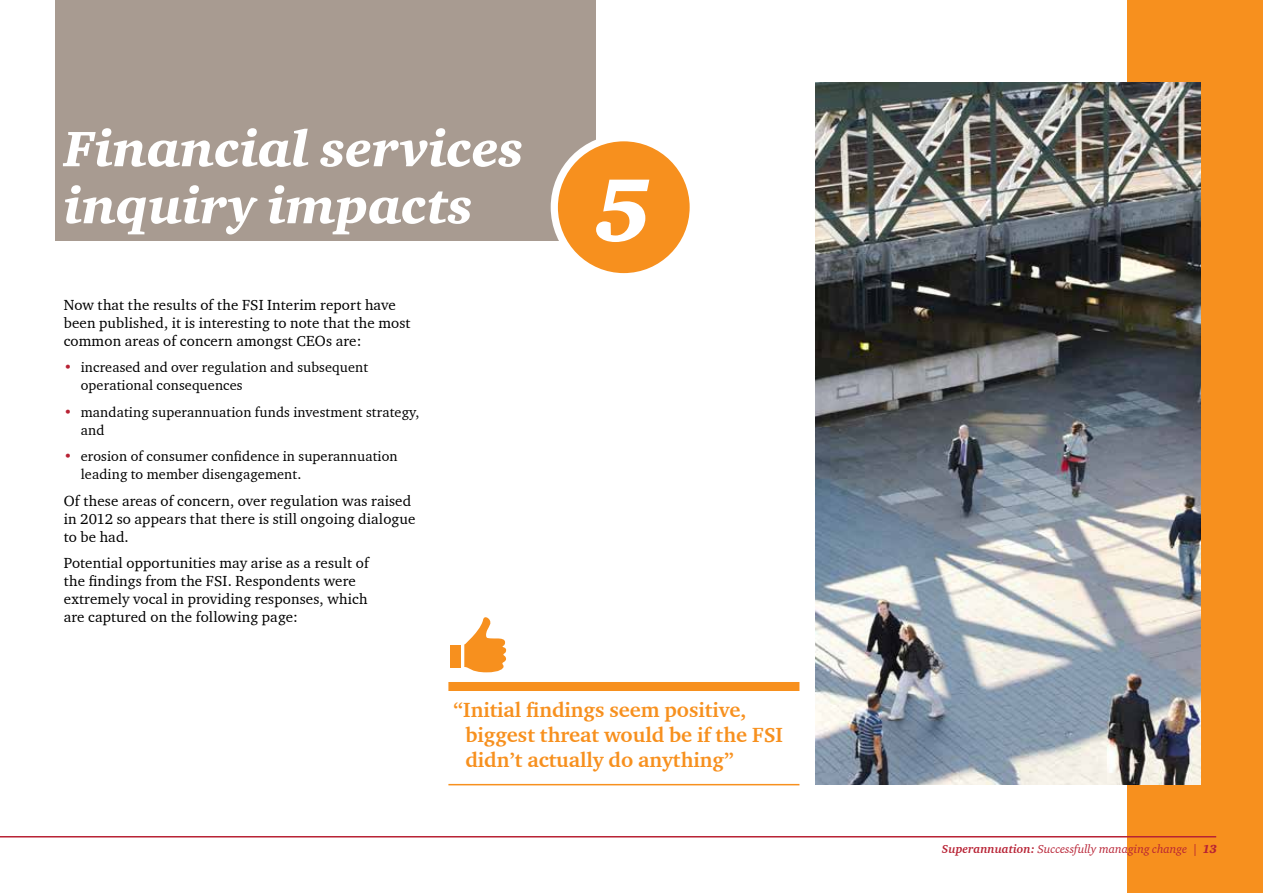
<style>
.page{position:relative;width:1263px;height:893px;background:#fff}
.page>*{position:absolute;margin:0;border:0;box-sizing:border-box;transform-origin:0 0}
.t1{font:91.2px "Charter ITC Blac Ital";color:#fff}
.t2{font:51px/57px "Charter ITC Blac Ital";color:#fff}
.t3{font:700 21px/25.2px "Charter ITC";color:#f7901e}
.t4{font:15px/18px "Charter ITC";letter-spacing:.01em;color:#000}
.t5{font:14.25px/18px "Charter ITC";letter-spacing:.01em;color:#000}
.t6{font:italic 12px "Charter ITC";color:#b82234}
.s1{color:#b82234}
.s2{font-weight:700}
.s3{font-style:normal}
.s4{font-family:"Charter ITC Blac Ital";font-style:normal}
</style>
<div class="page">
<div style="left:1128px;top:0;width:135px;height:893px;background:#f7901e"></div>
<div style="left:55px;top:0;width:540px;height:240px;background:#a89b91"></div>
<div style="left:448px;top:682px;width:351px;height:9px;background:#f7901e"></div>
<hr style="left:448px;top:784px;width:351px;height:1px;background:#f7901e">
<div style="left:554px;top:138px;width:139px;height:139px;background:#f7901e;border-radius:50%"></div>
<div style="left:551px;top:134px;width:146px;height:146px;border:7px solid #fff;border-radius:50%"></div>
<svg style="left:464px;top:617px;width:42px;height:55px"></svg>
<div style="left:450px;top:645px;width:10px;height:22px;background:#f7901e"></div>
<img style="left:815px;top:83px;width:385px;height:701px">
<hr style="left:0;top:836px;width:1216px;height:1px;background:#b82234">
<h2 class="t2" style="left:64px;top:120px;width:461px">Financial services inquiry impacts</h2>
<p class="t4" style="left:64px;top:295px;width:348px">Now that the results of the FSI Interim report have been published, it is interesting to note that the most common areas of concern amongst CEOs are:</p>
<p class="t5" style="left:81px;top:358px;width:289px;text-indent:-17px"><span class="s1">•</span> increased and over regulation and subsequent operational consequences</p>
<p class="t5" style="left:81px;top:402px;width:340px;text-indent:-17px"><span class="s1">•</span> mandating superannuation funds investment strategy, and</p>
<p class="t5" style="left:81px;top:447px;width:318px;text-indent:-17px"><span class="s1">•</span> erosion of consumer confidence in superannuation leading to member disengagement.</p>
<p class="t4" style="left:64px;top:491px;width:353px">Of these areas of concern, over regulation was raised in 2012 so appears that there is still ongoing dialogue to be had.</p>
<p class="t4" style="left:64px;top:554px;width:307px">Potential opportunities may arise as a result of the findings from the FSI. Respondents were extremely vocal in providing responses, which are captured on the following page:</p>
<h1 class="t1" style="left:594px;top:153px;width:60px">5</h1>
<h3 class="t3" style="left:465px;top:696px;width:319px;text-indent:-12px">“Initial findings seem positive, biggest threat would be if the FSI didn’t actually do anything”</h3>
<p class="t6" style="left:942px;top:841px;width:277px"><span class="s2">Superannuation:</span> Successfully managing change <span class="s3">|</span> <span class="s4">13</span></p>
</div>
